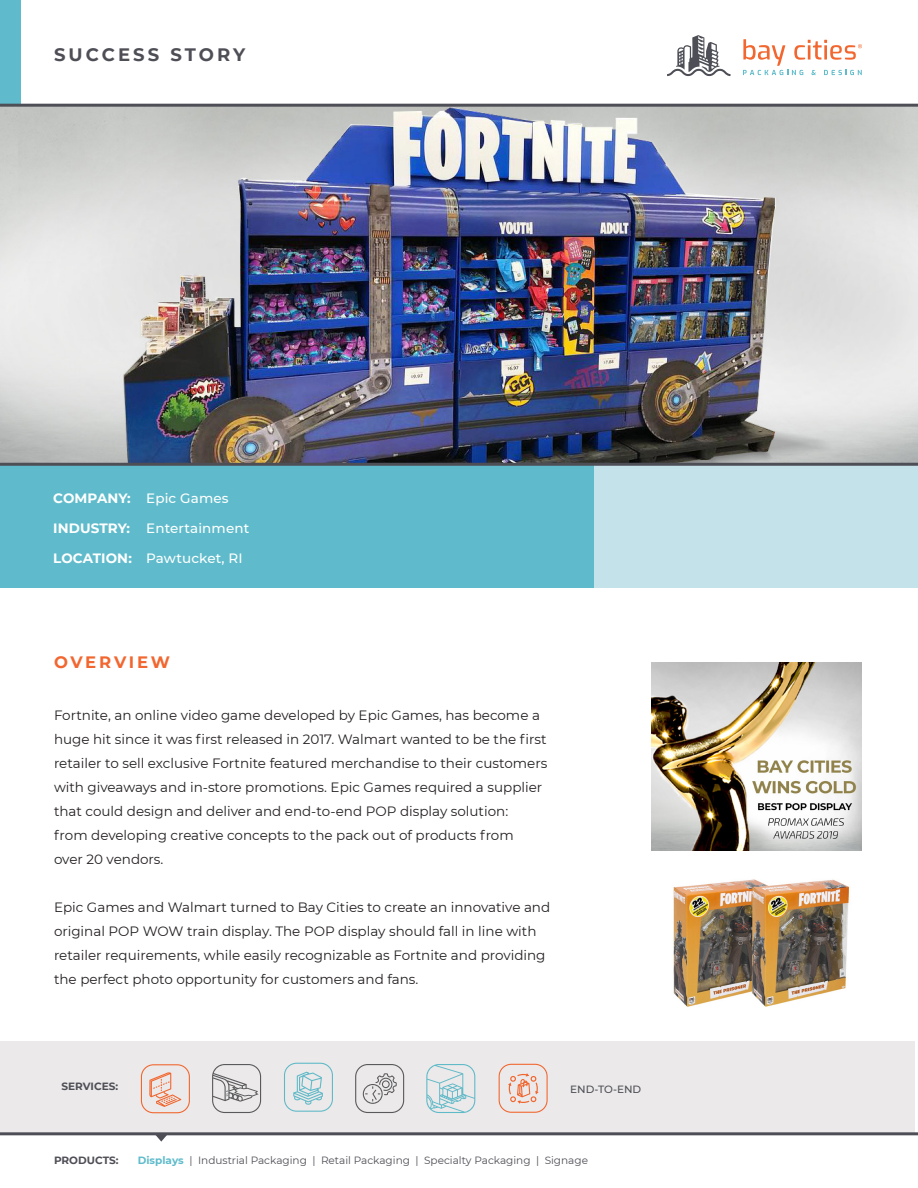
<style>
.page{position:relative;width:918px;height:1188px;background:#fff}
.page>*{position:absolute;margin:0;border:0;box-sizing:border-box;transform-origin:0 0}
.t1{font:700 18px "Montserrat";letter-spacing:.17em;color:#4e4e56}
.t2{font:700 16.5px "Montserrat";letter-spacing:.16em;color:#f26630}
.t3{font:13.5px/24px "Montserrat";color:#231f20}
.t4{font:500 13.5px "Montserrat";letter-spacing:.01em;color:#fff}
.t5{font:10.5px "Montserrat";color:#4e4e56}
.t6{font:700 10.5px "Montserrat";color:#4e4e56}
.t7{font:500 10.5px "Montserrat";color:#4e4e56}
.s1{font-weight:700}
.s2{font-weight:700;color:#5fbbcb}
</style>
<div class="page">
<div style="left:0;top:0;width:21px;height:114px;background:#5fbbcb"></div>
<img style="left:0;top:107px;width:918px;height:356px">
<svg style="left:743px;top:39px;width:119px;height:36px"></svg>
<svg style="left:667px;top:35px;width:63px;height:41px"></svg>
<div style="left:0;top:464px;width:594px;height:124px;background:#5fbbcb"></div>
<div style="left:594px;top:464px;width:324px;height:124px;background:#c4e2e9"></div>
<div style="left:0;top:1041px;width:915px;height:93px;background:#ebe9e9"></div>
<hr style="left:0;top:1132px;width:918px;height:3px;background:#4e4e56">
<svg style="left:155px;top:1135px;width:12px;height:7px"></svg>
<svg style="left:141px;top:1064px;width:49px;height:49px"></svg>
<svg style="left:212px;top:1064px;width:49px;height:49px"></svg>
<svg style="left:355px;top:1064px;width:49px;height:49px"></svg>
<svg style="left:499px;top:1064px;width:49px;height:49px"></svg>
<svg style="left:426px;top:1064px;width:49px;height:49px"></svg>
<svg style="left:284px;top:1063px;width:49px;height:49px"></svg>
<hr style="left:0;top:463px;width:918px;height:3px;background:#4e4e56">
<hr style="left:0;top:104px;width:918px;height:3px;background:#4e4e56">
<img style="left:673px;top:879px;width:176px;height:128px">
<img style="left:652px;top:663px;width:210px;height:187px">
<p class="t1" style="left:54px;top:41px;width:193px">SUCCESS STORY</p>
<p class="t4" style="left:53px;top:489px;width:177px"><span class="s1">COMPANY:</span> Epic Games</p>
<p class="t4" style="left:53px;top:519px;width:198px"><span class="s1">INDUSTRY:</span> Entertainment</p>
<p class="t4" style="left:53px;top:549px;width:191px"><span class="s1">LOCATION:</span> Pawtucket, RI</p>
<p class="t2" style="left:54px;top:651px;width:118px">OVERVIEW</p>
<p class="t3" style="left:54px;top:702px;width:495px">Fortnite, an online video game developed by Epic Games, has become a huge hit since it was first released in 2017. Walmart wanted to be the first retailer to sell exclusive Fortnite featured merchandise to their customers with giveaways and in-store promotions. Epic Games required a supplier that could design and deliver and end-to-end POP display solution:</p>
<p class="t3" style="left:54px;top:822px;width:461px">from developing creative concepts to the pack out of products from</p>
<p class="t3" style="left:54px;top:846px;width:111px">over 20 vendors.</p>
<p class="t3" style="left:54px;top:894px;width:498px">Epic Games and Walmart turned to Bay Cities to create an innovative and original POP WOW train display. The POP display should fall in line with retailer requirements, while easily recognizable as Fortnite and providing the perfect photo opportunity for customers and fans.</p>
<p class="t6" style="left:62px;top:1079px;width:58px">SERVICES:</p>
<p class="t7" style="left:570px;top:1082px;width:73px">END-TO-END</p>
<p class="t6" style="left:54px;top:1153px;width:66px">PRODUCTS:</p>
<p class="t5" style="left:138px;top:1153px;width:452px"><span class="s2">Displays</span> | Industrial Packaging | Retail Packaging | Specialty Packaging | Signage</p>
</div>
